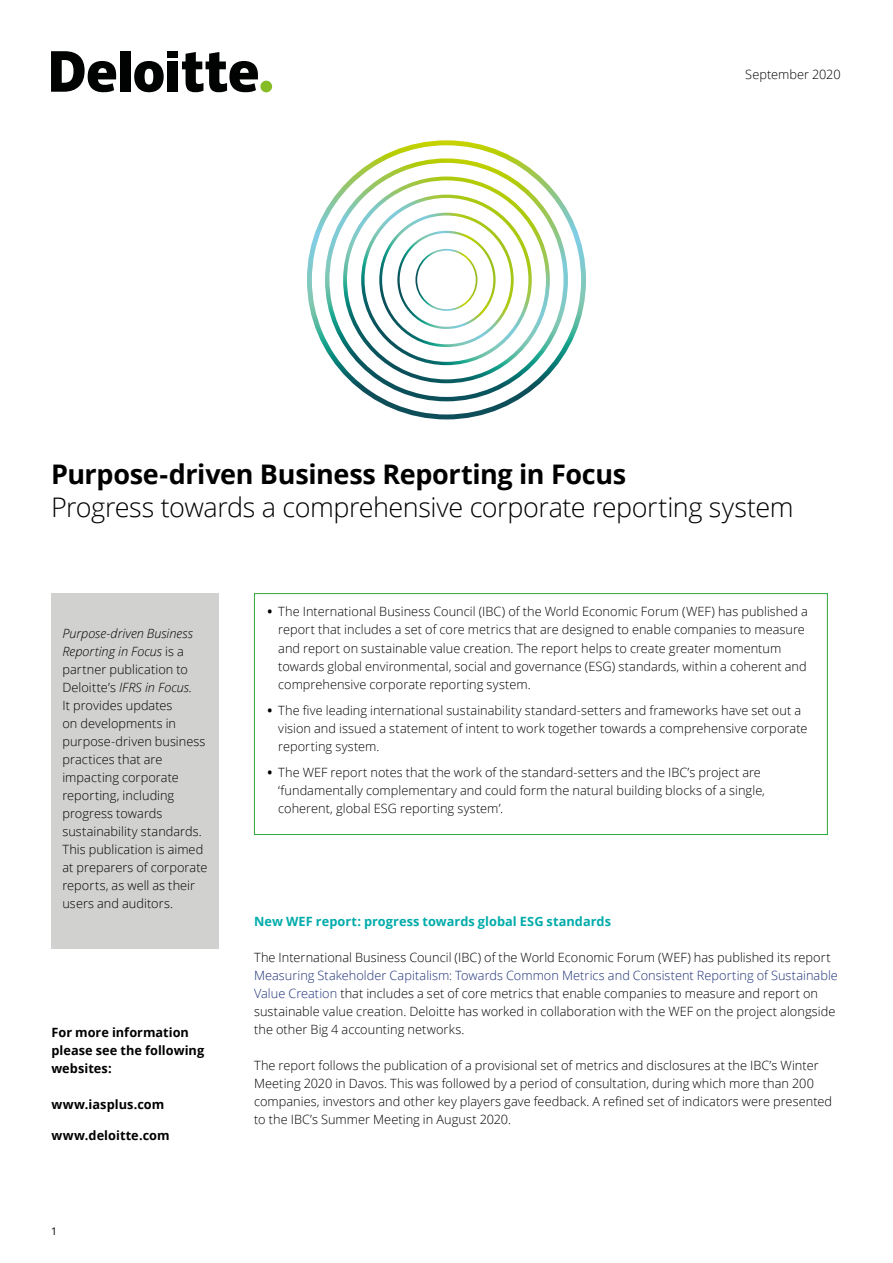
<style>
.page{position:relative;width:893px;height:1263px;background:#fff}
.page>*{position:absolute;margin:0;border:0;box-sizing:border-box;transform-origin:0 0}
.t1{font:300 27px "Open Sans";letter-spacing:-.015em;color:#000}
.t2{font:700 27px "Open Sans";letter-spacing:-.015em;color:#000}
.t3{font:300 12.75px/18px "Open Sans";letter-spacing:.005em;color:#000}
.t4{font:700 12.75px/18px "Open Sans";letter-spacing:.005em;color:#000}
.t5{font:700 12.75px "Open Sans";letter-spacing:.005em;color:#00abaa}
.t6{font:10.5px "Open Sans";color:#000}
.s1{font-style:italic}
.s2{font-weight:700}
.s3{color:#1d3176}
</style>
<div class="page">
<div style="left:260px;top:81px;width:12px;height:11px;background:#86bc25;border-radius:50%"></div>
<div style="left:120px;top:51px;width:10px;height:41px;background:#010202"></div>
<svg style="left:134px;top:61px;width:30px;height:31px"></svg>
<div style="left:168px;top:62px;width:10px;height:30px;background:#010202"></div>
<div style="left:168px;top:51px;width:10px;height:7px;background:#010202"></div>
<svg style="left:182px;top:52px;width:76px;height:40px"></svg>
<svg style="left:51px;top:51px;width:65px;height:41px"></svg>
<div style="left:254px;top:593px;width:574px;height:242px;border:1px solid #2ea836"></div>
<div style="left:51px;top:593px;width:167px;height:355px;background:#d1d1cf"></div>
<svg style="left:307px;top:140px;width:279px;height:279px"></svg>
<svg style="left:325px;top:158px;width:243px;height:243px"></svg>
<svg style="left:343px;top:177px;width:207px;height:206px"></svg>
<p class="t3" style="left:745px;top:65px;width:97px">September 2020</p>
<h1 class="t2" style="left:51px;top:455px;width:577px">Purpose-driven Business Reporting in Focus</h1>
<h1 class="t1" style="left:51px;top:488px;width:744px">Progress towards a comprehensive corporate reporting system</h1>
<p class="t3" style="left:62px;top:624px;width:147px"><span class="s1">Purpose-driven Business<br>Reporting in Focus</span> is a partner publication to<br>Deloitte’s <span class="s1">IFRS in Focus.<br></span>It provides updates<br>on developments in purpose-driven business practices that are impacting corporate reporting, including progress towards sustainability standards.<br>This publication is aimed at preparers of corporate reports, as well as their users and auditors.</p>
<p class="t4" style="left:51px;top:1023px;width:154px">For more information please see the following websites:</p>
<p class="t4" style="left:51px;top:1095px;width:114px">www.iasplus.com</p>
<p class="t4" style="left:51px;top:1126px;width:120px">www.deloitte.com</p>
<p class="t6" style="left:51px;top:1224px;width:8px">1</p>
<p class="t3" style="left:278px;top:602px;width:531px;text-indent:-11px"><span class="s2">•</span> The International Business Council (IBC) of the World Economic Forum (WEF) has published a report that includes a set of core metrics that are designed to enable companies to measure and report on sustainable value creation. The report helps to create greater momentum towards global environmental, social and governance (ESG) standards, within a coherent and comprehensive corporate reporting system.</p>
<p class="t3" style="left:278px;top:701px;width:531px;text-indent:-11px"><span class="s2">•</span> The five leading international sustainability standard-setters and frameworks have set out a vision and issued a statement of intent to work together towards a comprehensive corporate reporting system.</p>
<p class="t3" style="left:278px;top:763px;width:488px;text-indent:-11px"><span class="s2">•</span> The WEF report notes that the work of the standard-setters and the IBC’s project are ‘fundamentally complementary and could form the natural building blocks of a single, coherent, global ESG reporting system’.</p>
<p class="t5" style="left:254px;top:912px;width:358px">New WEF report: progress towards global ESG standards</p>
<p class="t3" style="left:254px;top:948px;width:578px">The International Business Council (IBC) of the World Economic Forum (WEF) has published its report</p>
<p class="t3" style="left:254px;top:966px;width:585px"><span class="s3">Measuring Stakeholder Capitalism: Towards Common Metrics and Consistent Reporting of Sustainable Value Creation</span> that includes a set of core metrics that enable companies to measure and report on sustainable value creation. Deloitte has worked in collaboration with the WEF on the project alongside the other Big 4 accounting networks.</p>
<p class="t3" style="left:254px;top:1056px;width:580px">The report follows the publication of a provisional set of metrics and disclosures at the IBC’s Winter Meeting 2020 in Davos. This was followed by a period of consultation, during which more than 200 companies, investors and other key players gave feedback. A refined set of indicators were presented to the IBC’s Summer Meeting in August 2020.</p>
</div>
